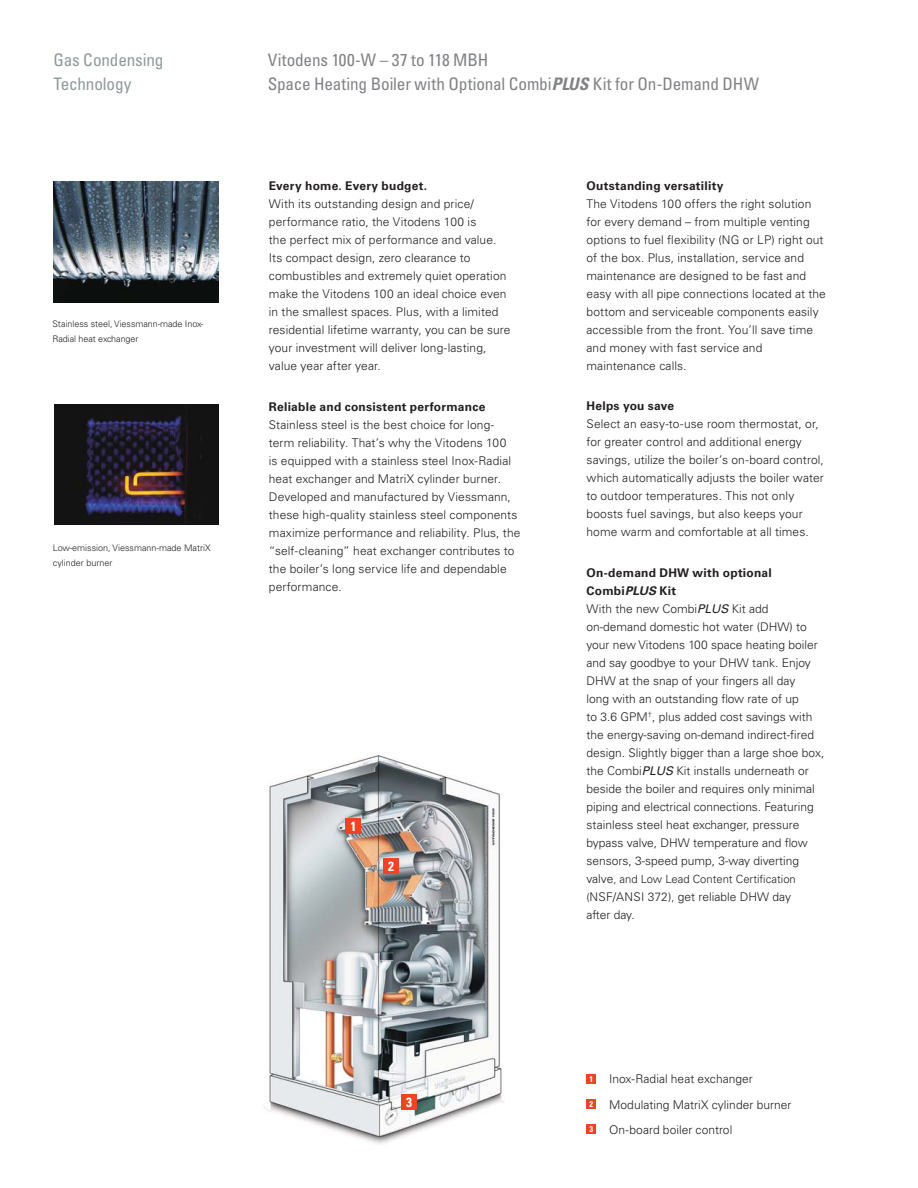
<style>
.page{position:relative;width:918px;height:1188px;background:#fff}
.page>*{position:absolute;margin:0;border:0;box-sizing:border-box;transform-origin:0 0}
.t1{font:condensed 17.25px/24px "Univers LT Std";letter-spacing:-.01em;color:#808285}
.t2{font:condensed 17.25px/24px "Univers LT Std";letter-spacing:-.01em;color:#90999a}
.t3{font:700 condensed 13.2px "Univers LT Std";color:#fff}
.t4{font:300 12px/18px "Univers LT Std";letter-spacing:.005em;color:#231f20}
.t5{font:700 12px "Univers LT Std";letter-spacing:.025em;color:#231f20}
.t6{font:300 11.25px "Univers LT Std";color:#231f20}
.t7{font:300 9px/15px "Univers LT Std";letter-spacing:-.005em;color:#231f20}
.t8{font:700 condensed 8.25px "Univers LT Std";color:#fff}
.s1{font-family:"Univers LT";font-weight:700;font-style:italic}
.s2{font-weight:700}
.s3{font-family:"Univers CE";font-weight:700;font-style:italic}
.s4{font-family:"Univers CE";font-weight:400;font-style:italic}
.s5{font-size:12px}
.s6{font-size:11.25px}
</style>
<div class="page">
<img style="left:54px;top:404px;width:165px;height:121px">
<img style="left:264px;top:755px;width:240px;height:389px">
<div style="left:383px;top:858px;width:16px;height:16px;background:#ef4423"></div>
<div style="left:345px;top:818px;width:16px;height:16px;background:#ef4423"></div>
<div style="left:401px;top:1094px;width:16px;height:16px;background:#ef4423"></div>
<img style="left:54px;top:182px;width:164px;height:121px">
<div style="left:587px;top:1099px;width:9px;height:10px;background:#ef4423"></div>
<div style="left:587px;top:1074px;width:9px;height:10px;background:#ef4423"></div>
<div style="left:587px;top:1124px;width:9px;height:10px;background:#ef4423"></div>
<h1 class="t2" style="left:54px;top:49px;width:111px">Gas Condensing<br>Technology</h1>
<h1 class="t1" style="left:268px;top:49px;width:493px">Vitodens 100-W – 37 to 118 MBH<br>Space Heating Boiler with Optional Combi<span class="s1">PLUS</span> Kit for On-Demand DHW</h1>
<p class="t7" style="left:53px;top:317px;width:152px">Stainless steel, Viessmann-made Inox-<br>Radial heat exchanger</p>
<p class="t7" style="left:53px;top:541px;width:159px">Low-emission, Viessmann-made MatriX cylinder burner</p>
<p class="t5" style="left:269px;top:181px;width:160px">Every home. Every budget.</p>
<p class="t4" style="left:269px;top:196px;width:243px">With its outstanding design and price/ performance ratio, the Vitodens 100 is<br>the perfect mix of performance and value.<br>Its compact design, zero clearance to combustibles and extremely quiet operation make the Vitodens 100 an ideal choice even in the smallest spaces. Plus, with a limited residential lifetime warranty, you can be sure your investment will deliver long-lasting, value year after year.</p>
<p class="t5" style="left:269px;top:402px;width:218px">Reliable and consistent performance</p>
<p class="t4" style="left:269px;top:416px;width:253px">Stainless steel is the best choice for long&shy;term reliability. That’s why the Vitodens 100<br>is equipped with a stainless steel Inox-Radial heat exchanger and MatriX cylinder burner.<br>Developed and manufactured by Viessmann, these high-quality stainless steel components maximize performance and reliability. Plus, the “self-cleaning” heat exchanger contributes to the boiler’s long service life and dependable performance.</p>
<p class="t3" style="left:350px;top:819px;width:7px">1</p>
<p class="t3" style="left:388px;top:859px;width:7px">2</p>
<p class="t3" style="left:406px;top:1095px;width:7px">3</p>
<p class="t5" style="left:586px;top:181px;width:139px">Outstanding versatility</p>
<p class="t4" style="left:586px;top:195px;width:241px">The Vitodens 100 offers the right solution for every demand – from multiple venting options to fuel flexibility (NG or LP) right out of the box. Plus, installation, service and maintenance are designed to be fast and easy with all pipe connections located at the bottom and serviceable components easily accessible from the front. You’ll save time and money with fast service and maintenance calls.</p>
<p class="t5" style="left:586px;top:401px;width:89px">Helps you save</p>
<p class="t4" style="left:586px;top:416px;width:239px">Select an easy-to-use room thermostat, or, for greater control and additional energy savings, utilize the boiler’s on-board control, which automatically adjusts the boiler water to outdoor temperatures. This not only boosts fuel savings, but also keeps your home warm and comfortable at all times.</p>
<p class="t4" style="left:586px;top:564px;width:239px"><span class="s2">On-demand DHW with optional Combi</span><span class="s3">PLUS</span> <span class="s2">Kit<br></span>With the new Combi<span class="s4">PLUS</span> Kit add on-demand domestic hot water (DHW) to your new Vitodens 100 space heating boiler and say goodbye to your DHW tank. Enjoy DHW at the snap of your fingers all day<br>long with an outstanding flow rate of up<br>to 3.6 GPM<sup>†</sup>, plus added cost savings with the energy-saving on-demand indirect-fired design. Slightly bigger than a large shoe box, the Combi<span class="s4">PLUS</span> Kit installs underneath or beside the boiler and requires only minimal piping and electrical connections. Featuring stainless steel heat exchanger, pressure bypass valve, DHW temperature and flow sensors, 3-speed pump, 3-way diverting</p>
<p class="t6" style="left:587px;top:874px;width:211px"><span class="s5">valve</span>, and Low Lead Content Certification</p>
<p class="t4" style="left:586px;top:888px;width:206px"><span class="s6">(</span>NSF/ANSI 372)<span class="s6">,</span> get reliable DHW day after day.</p>
<p class="t8" style="left:590px;top:1074px;width:5px">1</p>
<p class="t8" style="left:590px;top:1099px;width:5px">2</p>
<p class="t8" style="left:590px;top:1124px;width:5px">3</p>
<p class="t4" style="left:609px;top:1067px;width:184px;line-height:25.5px">Inox-Radial heat exchanger<br>Modulating MatriX cylinder burner<br>On-board boiler control</p>
</div>
